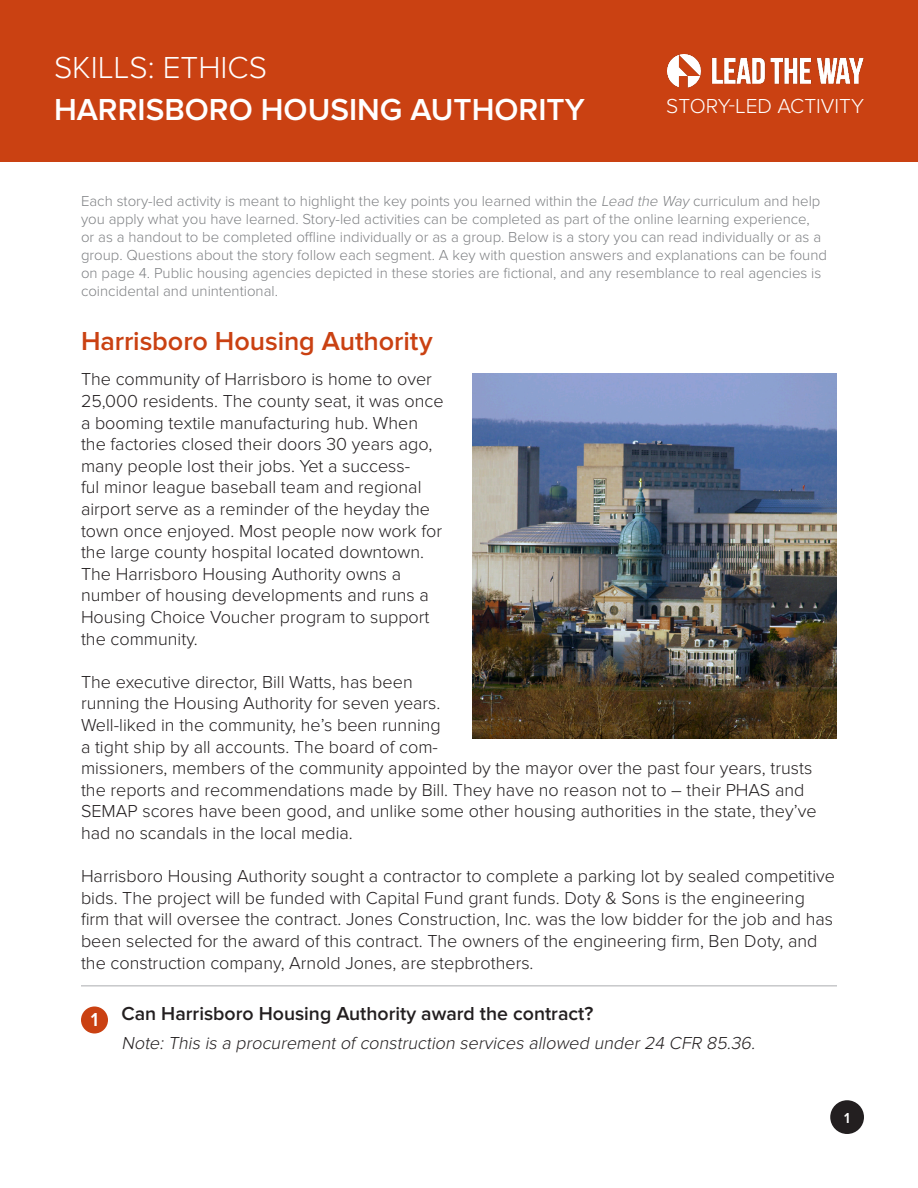
<style>
.page{position:relative;width:918px;height:1188px;background:#fff}
.page>*{position:absolute;margin:0;border:0;box-sizing:border-box;transform-origin:0 0}
.t1{font:600 31.5px "Proxima Nova";color:#fff}
.t2{font:300 31.5px "Proxima Nova";color:#fff}
.t3{font:600 27px "Proxima Nova";letter-spacing:-.005em;color:#ca4112}
.Running_Header{font:300 21px "Proxima Nova";color:#fff}
.Question{font:600 19.5px "Proxima Nova";color:#231f20}
.Running_Header-2{font:600 19.5px "Proxima Nova";color:#fff}
.t4{font:300 18px/21.6px "Proxima Nova";color:#231f20}
.t5{font:italic 300 18px "Proxima Nova";color:#231f20}
.t6{font:300 15px/18px "Proxima Nova";color:#808285}
.Callout{font:600 15px "Proxima Nova";color:#fff}
.s1{font-style:italic}
</style>
<div class="page">
<div style="left:830px;top:1100px;width:34px;height:34px;background:#231f20;border-radius:50%"></div>
<hr style="left:81px;top:985px;width:756px;height:2px;background:#c7c8ca">
<div style="left:0;top:0;width:918px;height:162px;background:#ca4112"></div>
<img style="left:668px;top:54px;width:196px;height:34px">
<img style="left:472px;top:374px;width:365px;height:364px">
<div style="left:81px;top:1006px;width:27px;height:28px;background:#ca4112;border-radius:50%"></div>
<p class="t2" style="left:54px;top:50px;width:215px">SKILLS: ETHICS</p>
<p class="t1" style="left:54px;top:92px;width:532px">HARRISBORO HOUSING AUTHORITY</p>
<p class="Running_Header" style="left:666px;top:94px;width:199px">STORY-LED ACTIVITY</p>
<p class="t6" style="left:81px;top:192px;width:748px">Each story-led activity is meant to highlight the key points you learned within the <span class="s1">Lead the Way</span> curriculum and help you apply what you have learned. Story-led activities can be completed as part of the online learning experience,<br>or as a handout to be completed offline individually or as a group. Below is a story you can read individually or as a group. Questions about the story follow each segment. A key with question answers and explanations can be found on page 4. Public housing agencies depicted in these stories are fictional, and any resemblance to real agencies is coincidental and unintentional.</p>
<p class="t3" style="left:81px;top:326px;width:353px">Harrisboro Housing Authority</p>
<p class="t4" style="left:81px;top:369px;width:364px">The community of Harrisboro is home to over 25,000 residents. The county seat, it was once a booming textile manufacturing hub. When the factories closed their doors 30 years ago, many people lost their jobs. Yet a success-<br>ful minor league baseball team and regional airport serve as a reminder of the heyday the town once enjoyed. Most people now work for the large county hospital located downtown.<br>The Harrisboro Housing Authority owns a number of housing developments and runs a Housing Choice Voucher program to support the community.</p>
<p class="t4" style="left:81px;top:671px;width:737px">The executive director, Bill Watts, has been<br>running the Housing Authority for seven years.<br>Well-liked in the community, he’s been running<br>a tight ship by all accounts. The board of com-<br>missioners, members of the community appointed by the mayor over the past four years, trusts the reports and recommendations made by Bill. They have no reason not to – their PHAS and SEMAP scores have been good, and unlike some other housing authorities in the state, they’ve had no scandals in the local media.</p>
<p class="t4" style="left:81px;top:866px;width:756px">Harrisboro Housing Authority sought a contractor to complete a parking lot by sealed competitive bids. The project will be funded with Capital Fund grant funds. Doty &amp; Sons is the engineering firm that will oversee the contract. Jones Construction, Inc. was the low bidder for the job and has been selected for the award of this contract. The owners of the engineering firm, Ben Doty, and the construction company, Arnold Jones, are stepbrothers.</p>
<p class="Question" style="left:122px;top:1003px;width:473px">Can Harrisboro Housing Authority award the contract?</p>
<p class="t5" style="left:122px;top:1032px;width:639px">Note:This is a procurementof construction services allowed under24 CFR 85.36.</p>
<p class="Running_Header-2" style="left:91px;top:1008px;width:9px">1</p>
<p class="Callout" style="left:844px;top:1109px;width:7px">1</p>
</div>
